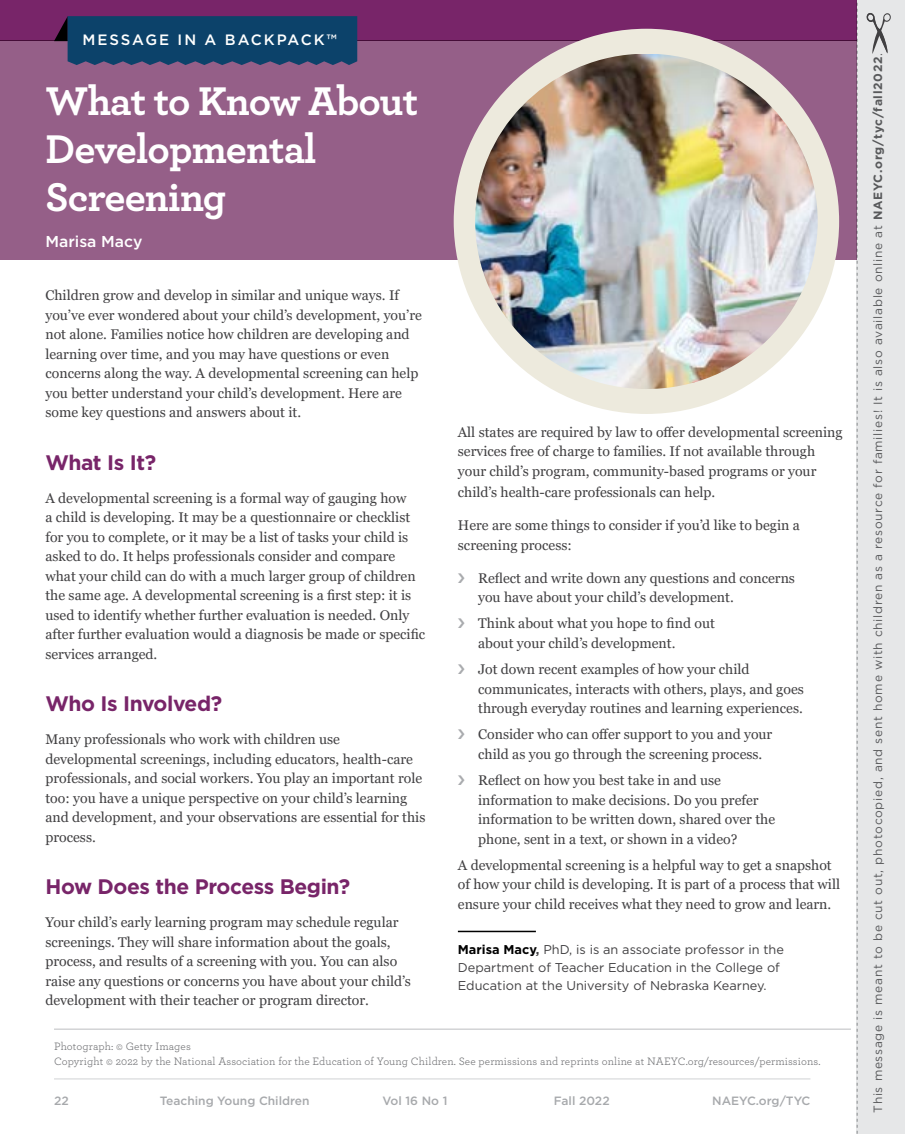
<style>
.page{position:relative;width:905px;height:1134px;background:#fff}
.page>*{position:absolute;margin:0;border:0;box-sizing:border-box;transform-origin:0 0}
.t1{font:700 42px/48px "Archer Pro";letter-spacing:-.02em;color:#fff}
.t2{font:700 21px "Gotham";letter-spacing:-.02em;color:#782569}
.t3{font:500 15.75px "Gotham";color:#fff}
.t4{font:500 15px "Gotham";letter-spacing:.13em;color:#fff}
.t5{font:14.1px/19.5px "Georgia Pro";color:#414042}
.t6{font:12.75px/18px "Gotham";color:#414042}
.t7{font:12px "Gotham";letter-spacing:.06em;color:#58595b}
.t8{font:500 12px "Gotham";color:#a7a9ac}
.t9{font:11.25px/15px "Archer Pro";letter-spacing:.01em;color:#6d6e71}
.s1{font-weight:700;color:#000}
.s2{font-weight:700}
</style>
<div class="page">
<div style="left:856px;top:0;width:48px;height:1134px;background:#e6e7e8"></div>
<svg style="left:866px;top:13px;width:25px;height:41px"></svg>
<svg style="left:856px;top:0;width:1px;height:1134px"></svg>
<hr style="left:54px;top:1079px;width:756px;height:1px;background:#d1d3d4">
<div style="left:0;top:0;width:856px;height:41px;background:#782569"></div>
<div style="left:0;top:41px;width:856px;height:219px;background:#955f88"></div>
<hr style="left:458px;top:931px;width:78px;height:1px;background:#000">
<hr style="left:54px;top:1029px;width:796px;height:1px;background:#bcbec0">
<svg style="left:54px;top:16px;width:303px;height:49px;background:#17426a"></svg>
<div style="left:83px;top:33px;width:256px;height:13px;background:#0c426a"></div>
<div style="left:453px;top:29px;width:386px;height:385px;background:#edeadd;border-radius:50%"></div>
<img style="left:475px;top:54px;width:342px;height:335px">
<p class="t4" style="left:83px;top:30px;width:256px">MESSAGE IN A BACKPACK™</p>
<h1 class="t1" style="left:45px;top:74px;width:374px">What to Know About<br>Developmental<br>Screening</h1>
<p class="t3" style="left:45px;top:231px;width:98px">Marisa Macy</p>
<p class="t5" style="left:45px;top:286px;width:378px">Children grow and develop in similar and unique ways. If you’ve ever wondered about your child’s development, you’re not alone. Families notice how children are developing and learning over time, and you may have questions or even concerns along the way. A developmental screening can help you better understand your child’s development. Here are some key questions and answers about it.</p>
<h2 class="t2" style="left:45px;top:448px;width:112px">What Is It?</h2>
<p class="t5" style="left:45px;top:489px;width:381px">A developmental screening is a formal way of gauging how<br>a child is developing. It may be a questionnaire or checklist for you to complete, or it may be a list of tasks your child is asked to do. It helps professionals consider and compare what your child can do with a much larger group of children the same age. A developmental screening is a first step: it is used to identify whether further evaluation is needed. Only after further evaluation would a diagnosis be made or specific services arranged.</p>
<h2 class="t2" style="left:45px;top:690px;width:178px">Who Is Involved?</h2>
<p class="t5" style="left:45px;top:730px;width:381px">Many professionals who work with children use developmental screenings, including educators, health-care professionals, and social workers. You play an important role too: you have a unique perspective on your child’s learning and development, and your observations are essential for this process.</p>
<h2 class="t2" style="left:45px;top:873px;width:306px">How Does the Process Begin?</h2>
<p class="t5" style="left:45px;top:913px;width:367px">Your child’s early learning program may schedule regular screenings. They will share information about the goals, process, and results of a screening with you. You can also raise any questions or concerns you have about your child’s development with their teacher or program director.</p>
<p class="t5" style="left:458px;top:423px;width:386px">All states are required by law to offer developmental screening services free of charge to families. If not available through your child’s program, community-based programs or your</p>
<p class="t5" style="left:458px;top:483px;width:259px">child’s health-care professionals can help.</p>
<p class="t5" style="left:458px;top:516px;width:343px">Here are some things to consider if you’d like to begin a screening process:</p>
<p class="t5" style="left:478px;top:569px;width:318px">Reflect and write down any questions and concerns you have about your child’s development.</p>
<p class="t5" style="left:478px;top:614px;width:238px">Think about what you hope to find out about your child’s development.</p>
<p class="t5" style="left:478px;top:660px;width:327px">Jot down recent examples of how your child communicates, interacts with others, plays, and goes through everyday routines and learning experiences.</p>
<p class="t5" style="left:478px;top:725px;width:296px">Consider who can offer support to you and your child as you go through the screening process.</p>
<p class="t5" style="left:478px;top:771px;width:298px">Reflect on how you best take in and use information to make decisions. Do you prefer information to be written down, shared over the phone, sent in a text, or shown in a video?</p>
<p class="t5" style="left:458px;top:856px;width:384px">A developmental screening is a helpful way to get a snapshot of how your child is developing. It is part of a process that will ensure your child receives what they need to grow and learn.</p>
<p class="t6" style="left:458px;top:940px;width:327px"><span class="s1">Marisa Macy</span><span class="s2">,</span> PhD, is is an associate professor in the<br>Department of Teacher Education in the College of<br>Education at the University of Nebraska Kearney.</p>
<p class="t9" style="left:54px;top:1038px;width:768px">Photograph: © Getty Images<br>Copyright © 2022 by the National Association for the Education of Young Children. See permissions and reprints online at NAEYC.org/resources/permissions.</p>
<p class="t8" style="left:54px;top:1093px;width:16px">22</p>
<p class="t8" style="left:160px;top:1093px;width:151px">Teaching Young Children</p>
<p class="t8" style="left:382px;top:1093px;width:67px">Vol 16 No 1</p>
<p class="t8" style="left:554px;top:1093px;width:57px">Fall 2022</p>
<p class="t8" style="left:712px;top:1093px;width:100px">NAEYC.org/TYC</p>
<p class="t7" style="left:870px;top:1113px;width:1061px;rotate:-90deg">This message is meant to be cut out, photocopied, and sent home with children as a resource for families! It is also available online at <span class="s2">NAEYC.org/tyc/fall2022</span>.</p>
</div>
